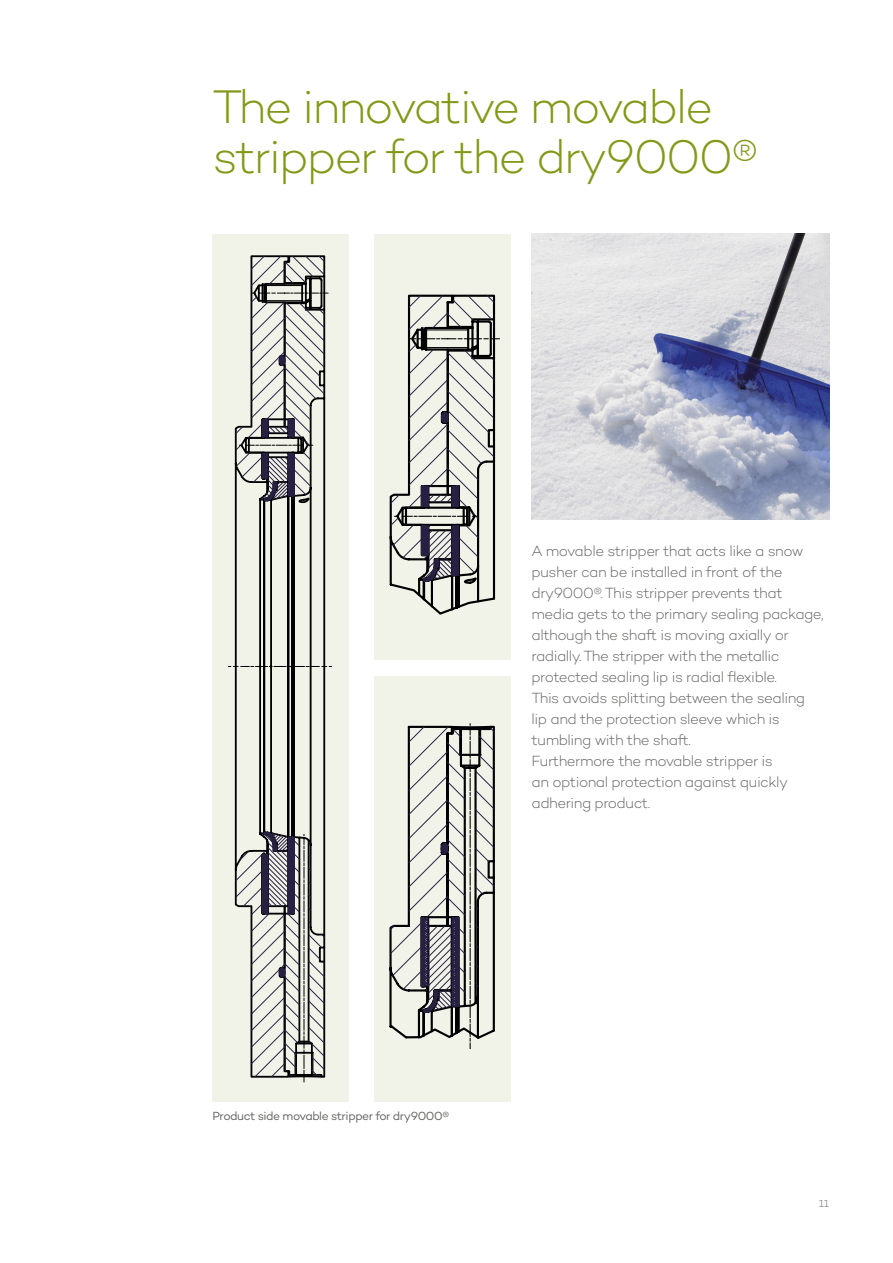
<style>
.page{position:relative;width:893px;height:1263px;background:#fff}
.page>*{position:absolute;margin:0;border:0;box-sizing:border-box;transform-origin:0 0}
.Headline_1{font:300 48px/49.5px "Campton";letter-spacing:-.04em;color:#849818}
.t1{font:300 15px/21px "Campton";letter-spacing:-.035em;color:#636362}
.t2{font:12px "Campton";letter-spacing:-.04em;color:#636362}
.t3{font:300 10.5px "Campton";color:#636362}
</style>
<div class="page">
<img style="left:531px;top:234px;width:298px;height:286px">
<div style="left:213px;top:234px;width:136px;height:867px;background:#f2f3e8"></div>
<svg style="left:228px;top:255px;width:104px;height:827px"></svg>
<div style="left:374px;top:676px;width:136px;height:425px;background:#f2f3e8"></div>
<svg style="left:389px;top:724px;width:106px;height:325px"></svg>
<div style="left:374px;top:234px;width:136px;height:425px;background:#f2f3e8"></div>
<svg style="left:389px;top:294px;width:111px;height:321px"></svg>
<p class="Headline_1" style="left:213px;top:82px;width:547px">The innovative movable stripper for the dry9000®</p>
<p class="t1" style="left:531px;top:540px;width:294px">A movable stripper that acts like a snow pusher can be installed in front of the dry9000®. This stripper prevents that media gets to the primary sealing package, although the shaft is moving axially or radially. The stripper with the metallic</p>
<p class="t1" style="left:531px;top:666px;width:275px">protected sealing lip is radial flexible.<br>This avoids splitting between the sealing lip and the protection sleeve which is tumbling with the shaft.</p>
<p class="t1" style="left:531px;top:750px;width:258px">Furthermore the movable stripper is an optional protection against quickly adhering product.</p>
<p class="t2" style="left:213px;top:1108px;width:238px">Product side movable stripper for dry9000®</p>
<p class="t3" style="left:819px;top:1197px;width:12px">11</p>
</div>
